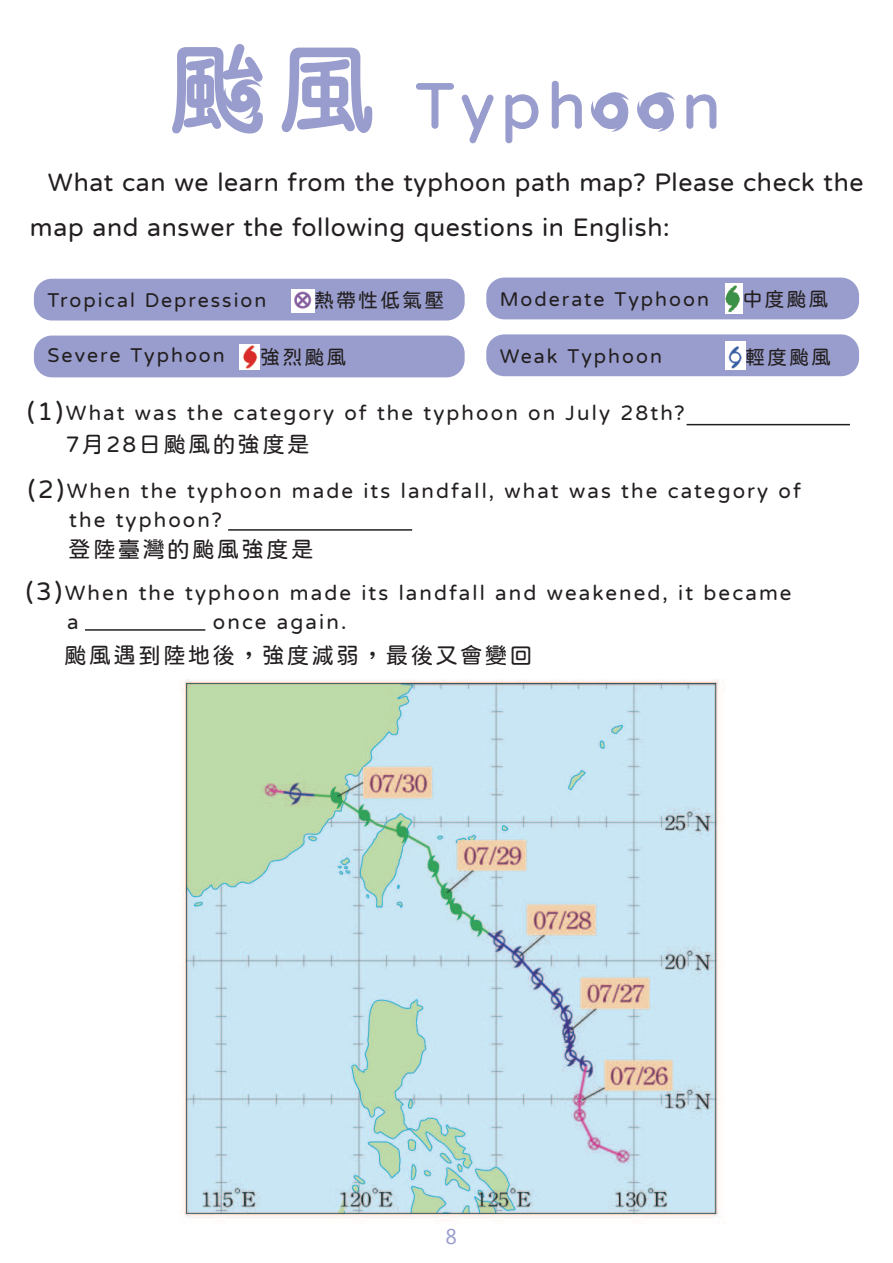
<style>
.page{position:relative;width:893px;height:1263px;background:#fff}
.page>*{position:absolute;margin:0;border:0;box-sizing:border-box;transform-origin:0 0}
.t1{font:64.65px "jf openhuninn 1.1";letter-spacing:.1em;color:#999dcd}
.t2{font:25.5px/44.5px "jf openhuninn 1.1";letter-spacing:.025em;color:#231f20}
.t3{font:22.5px "jf openhuninn 1.1";letter-spacing:.1em;color:#231f20}
.t4{font:21.3px "Myanmar Text";color:#999dcd}
.t5{font:21px/28.5px "jf openhuninn 1.1";letter-spacing:.1em;color:#231f20}
.t6{font:20.1px "jf openhuninn 1.1";letter-spacing:.1em;color:#231f20}
.s1{font-size:25.5px}
</style>
<div class="page">
<div style="left:34px;top:279px;width:431px;height:41px;background:#999dcd;border-radius:18px"></div>
<div style="left:34px;top:336px;width:431px;height:41px;background:#999dcd;border-radius:18px"></div>
<div style="left:486px;top:278px;width:373px;height:41px;background:#999dcd;border-radius:18px"></div>
<div style="left:486px;top:334px;width:373px;height:42px;background:#999dcd;border-radius:18px"></div>
<svg style="left:281px;top:47px;width:92px;height:86px"></svg>
<svg style="left:172px;top:44px;width:91px;height:90px"></svg>
<svg style="left:416px;top:83px;width:38px;height:46px"></svg>
<svg style="left:461px;top:94px;width:33px;height:50px"></svg>
<svg style="left:505px;top:94px;width:34px;height:50px"></svg>
<svg style="left:551px;top:80px;width:31px;height:49px"></svg>
<svg style="left:591px;top:92px;width:38px;height:40px"></svg>
<svg style="left:637px;top:92px;width:38px;height:40px"></svg>
<svg style="left:686px;top:94px;width:31px;height:35px"></svg>
<img style="left:180px;top:679px;width:545px;height:542px">
<img style="left:240px;top:344px;width:19px;height:26px">
<img style="left:726px;top:283px;width:17px;height:31px">
<img style="left:725px;top:341px;width:20px;height:28px">
<img style="left:292px;top:289px;width:22px;height:23px">
<hr style="left:228px;top:529px;width:184px;height:2px;background:#231f20">
<hr style="left:687px;top:424px;width:163px;height:1px;background:#231f20">
<div style="left:603px;top:104px;width:15px;height:15px;background:#fff;border-radius:50%"></div>
<div style="left:649px;top:104px;width:14px;height:15px;background:#fff;border-radius:50%"></div>
<hr style="left:85px;top:629px;width:120px;height:2px;background:#231f20">
<h1 class="t1" style="left:416px;top:61px;width:306px">Typhoon</h1>
<p class="t2" style="left:30px;top:159px;width:835px;text-indent:-8px">　What can we learn from the typhoon path map? Please check the map and answer the following questions in English:</p>
<p class="t6" style="left:48px;top:287px;width:220px">Tropical Depression</p>
<p class="t6" style="left:314px;top:286px;width:132px">熱帶性低氣壓</p>
<p class="t6" style="left:48px;top:342px;width:179px">Severe Typhoon</p>
<p class="t6" style="left:260px;top:343px;width:88px">強烈颱風</p>
<p class="t6" style="left:500px;top:285px;width:211px">Moderate Typhoon</p>
<p class="t6" style="left:742px;top:285px;width:88px">中度颱風</p>
<p class="t6" style="left:500px;top:342px;width:164px">Weak Typhoon</p>
<p class="t6" style="left:745px;top:343px;width:88px">輕度颱風</p>
<p class="t5" style="left:27px;top:398px;width:659px"><span class="s1">(1)</span>What was the category of the typhoon on July 28th?</p>
<p class="t3" style="left:66px;top:429px;width:245px">7月28日颱風的強度是</p>
<p class="t5" style="left:69px;top:476px;width:733px;text-indent:-41px"><span class="s1">(2)</span>When the typhoon made its landfall, what was the category of the typhoon?</p>
<p class="t3" style="left:68px;top:534px;width:247px">登陸臺灣的颱風強度是</p>
<p class="t5" style="left:67px;top:578px;width:726px;text-indent:-41px"><span class="s1">(3)</span>When the typhoon made its landfall and weakened, it became a</p>
<p class="t5" style="left:213px;top:606px;width:135px">once again.</p>
<p class="t3" style="left:64px;top:640px;width:469px">颱風遇到陸地後，強度減弱，最後又會變回</p>
<p class="t4" style="left:446px;top:1224px;width:13px">8</p>
</div>
